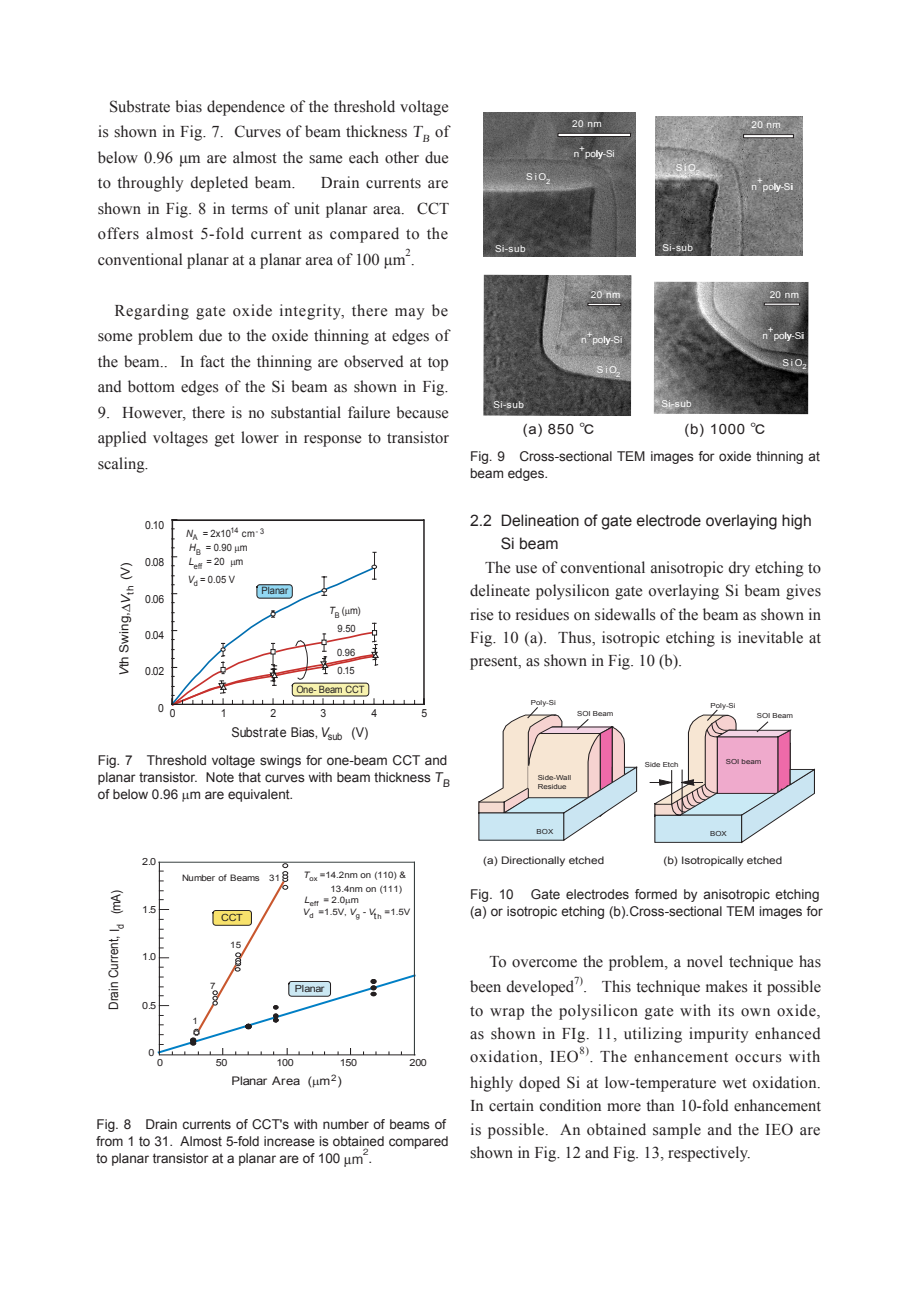
<style>
.page{position:relative;width:919px;height:1289px;background:#fff}
.page>*{position:absolute;margin:0;border:0;box-sizing:border-box;transform-origin:0 0}
.t1{font:16.5px/25.5px "Times New Roman";color:#231f20;text-align:justify}
.t2{font:15.75px "Arial";color:#231f20}
.t3{font:14.25px "Arial";letter-spacing:.045em;color:#231f20;scale:1.05 1}
.t4{font:13.5px/17px "Arial";color:#231f20}
.t5{font:13.35px "Arial";color:#231f20;scale:.93 1}
.t6{font:13.05px "Arial";color:#231f20;scale:.91 1}
.t7{font:12.45px "Arial";color:#231f20;scale:1.07 1}
.t8{font:11.85px "Arial";letter-spacing:-.015em;color:#231f20;scale:1.1 1}
.t9{font:11.1px "Arial";letter-spacing:-.005em;color:#231f20;scale:.93 1}
.t10{font:10.65px "Times New Roman";color:#231f20}
.t11{font:10.35px "Arial";color:#231f20;scale:1.14 1}
.t12{font:10.05px "Arial";color:#231f20;scale:.93 1}
.t13{font:9.9px "Arial";letter-spacing:-.02em;color:#231f20;scale:1.1 1}
.t14{font:9.45px "Arial";letter-spacing:.045em;color:#fff;scale:1.05 1}
.t15{font:8.85px/14.2px "Arial";color:#231f20;scale:1.1 1}
.t16{font:8.85px "Arial";letter-spacing:-.03em;color:#231f20;scale:1.1 1}
.t17{font:500 8.55px "Gothic BBB Pro";color:#231f20}
.t18{font:6.9px/8.4px "Arial";color:#231f20;scale:1.14 1}
.s1{font-style:italic}
.s2{font-family:"Gothic BBB Pro";font-weight:500}
.s3{font-family:"MS Gothic"}
</style>
<div class="page">
<img style="left:484px;top:112px;width:152px;height:145px">
<img style="left:655px;top:117px;width:147px;height:139px">
<div style="left:557px;top:133px;width:73px;height:4px;border:1px solid #231f20"></div>
<div style="left:743px;top:134px;width:50px;height:4px;border:1px solid #231f20"></div>
<img style="left:653px;top:281px;width:155px;height:133px">
<div style="left:763px;top:303px;width:37px;height:3px;border:1px solid #231f20"></div>
<img style="left:483px;top:275px;width:148px;height:141px">
<div style="left:587px;top:303px;width:34px;height:3px;border:1px solid #231f20"></div>
<svg style="left:478px;top:707px;width:336px;height:136px"></svg>
<hr style="left:159px;top:862px;width:1px;height:192px;background:#231f20">
<hr style="left:414px;top:862px;width:1px;height:192px;background:#353d3d">
<hr style="left:160px;top:1054px;width:255px;height:1px;background:#231f20">
<hr style="left:159px;top:861px;width:255px;height:1px;background:#353d3d">
<svg style="left:171px;top:519px;width:253px;height:187px"></svg>
<svg style="left:157px;top:863px;width:259px;height:191px"></svg>
<p class="t1" style="left:98px;top:93px;width:352px;text-indent:11px">Substrate bias dependence of the threshold voltage is shown in Fig. 7. Curves of beam thickness T<sub>B</sub> of below 0.96 μm are almost the same each other due to throughly depleted beam.</p>
<p class="t1" style="left:98px;top:170px;width:353px;text-indent:223px">Drain currents are shown in Fig. 8 in terms of unit planar area. CCT offers almost 5-fold current as compared to the conventional planar at a planar area of 100 μm .</p>
<p class="t10" style="left:405px;top:246px;width:7px">2</p>
<p class="t1" style="left:98px;top:297px;width:352px;text-indent:16px">Regarding gate oxide integrity, there may be some problem due to the oxide thinning at edges of the beam.. In fact the thinning are observed at top and bottom edges of the Si beam as shown in Fig.</p>
<p class="t1" style="left:98px;top:399px;width:352px">9. However, there is no substantial failure because applied voltages get lower in response to transistor scaling.</p>
<p class="t7" style="left:116px;top:676px;width:108px;rotate:-90deg"><span class="s1">V</span>th Swing,∆<span class="s1">V</span><sub>th</sub> (V)</p>
<p class="t9" style="left:145px;top:517px;width:22px">0.10</p>
<p class="t9" style="left:145px;top:554px;width:22px">0.08</p>
<p class="t9" style="left:145px;top:591px;width:22px">0.06</p>
<p class="t9" style="left:145px;top:628px;width:22px">0.04</p>
<p class="t9" style="left:145px;top:664px;width:22px">0.02</p>
<p class="t12" style="left:186px;top:526px;width:85px"><span class="s1">N</span><sub>A</sub> = 2x10<sup>14</sup> cm<sup>-</sup> <sup>3</sup></p>
<p class="t12" style="left:189px;top:541px;width:64px"><span class="s1">H</span><sub>B</sub> = 0.90 m</p>
<p class="t12" style="left:188px;top:573px;width:52px"><span class="s1">V</span><sub>d</sub> = 0.05 V</p>
<p class="t12" style="left:189px;top:555px;width:60px"><span class="s1">L</span><sub>eff</sub> = 20 m</p>
<p class="t12" style="left:261px;top:584px;width:30px">Planar</p>
<p class="t12" style="left:329px;top:604px;width:35px"><span class="s1">T</span><sub>B</sub> ( m)</p>
<p class="t12" style="left:337px;top:622px;width:21px">9.50</p>
<p class="t12" style="left:337px;top:645px;width:21px">0.96</p>
<p class="t12" style="left:337px;top:664px;width:20px">0.15</p>
<p class="t12" style="left:296px;top:682px;width:75px">One- Beam CCT</p>
<p class="t9" style="left:158px;top:701px;width:8px">0</p>
<p class="t9" style="left:170px;top:705px;width:8px">0</p>
<p class="t9" style="left:221px;top:705px;width:8px">1</p>
<p class="t9" style="left:270px;top:705px;width:8px">2</p>
<p class="t9" style="left:320px;top:705px;width:8px">3</p>
<p class="t9" style="left:371px;top:705px;width:8px">4</p>
<p class="t9" style="left:421px;top:705px;width:8px">5</p>
<p class="t5" style="left:231px;top:723px;width:149px">Substrate Bias, <span class="s1">V</span><sub>sub</sub> (V)</p>
<p class="t4" style="left:98px;top:751px;width:355px">Fig. 7 Threshold voltage swings for one-beam CCT and planar transistor. Note that curves with beam thickness T<sub>B </sub>of below 0.96 m are equivalent.</p>
<p class="t6" style="left:105px;top:1009px;width:133px;rotate:-90deg">Drain Current, I<sub>d</sub> (mA)</p>
<p class="t13" style="left:142px;top:854px;width:14px">2.0</p>
<p class="t13" style="left:142px;top:902px;width:14px">1.5</p>
<p class="t13" style="left:142px;top:950px;width:14px">1.0</p>
<p class="t13" style="left:142px;top:998px;width:14px">0.5</p>
<p class="t13" style="left:148px;top:1046px;width:7px">0</p>
<p class="t16" style="left:182px;top:872px;width:72px">Number of Beams</p>
<p class="t13" style="left:221px;top:911px;width:21px">CCT</p>
<p class="t15" style="left:230px;top:937px;width:11px">15</p>
<p class="t15" style="left:269px;top:871px;width:11px">31</p>
<p class="t15" style="left:330px;top:867px;width:70px;text-indent:-27px"><span class="s1">T</span><sub>ox</sub> =14.2nm on (110) &amp;<br>13.4nm on (111)</p>
<p class="t15" style="left:304px;top:892px;width:51px"><span class="s1">L</span><sub>eff</sub> = 2.0 m</p>
<p class="t15" style="left:303px;top:904px;width:99px"><span class="s1">V</span><sub>d</sub> =1.5V, <span class="s1">V</span><sub>g</sub> <span class="s1">- V</span>t <sub>h</sub> =1.5V</p>
<p class="t15" style="left:192px;top:1013px;width:6px">1</p>
<p class="t15" style="left:210px;top:979px;width:6px">7</p>
<p class="t13" style="left:295px;top:981px;width:28px">Planar</p>
<p class="t13" style="left:157px;top:1056px;width:7px">0</p>
<p class="t13" style="left:216px;top:1056px;width:12px">50</p>
<p class="t13" style="left:276px;top:1056px;width:17px">100</p>
<p class="t13" style="left:339px;top:1056px;width:17px">150</p>
<p class="t13" style="left:409px;top:1056px;width:17px">200</p>
<p class="t8" style="left:231px;top:1073px;width:102px">Planar Area ( m <sup>2</sup>)</p>
<p class="t4" style="left:96px;top:1116px;width:354px">Fig. 8 Drain currents of CCT's with number of beams of from 1 to 31. Almost 5-fold increase is obtained compared to planar transistor at a planar are of 100 <span class="s2">m</span> .</p>
<p class="t17" style="left:363px;top:1145px;width:7px">2</p>
<p class="t14" style="left:572px;top:118px;width:30px">20 nm</p>
<p class="t14" style="left:751px;top:118px;width:30px">20 nm</p>
<p class="t14" style="left:526px;top:171px;width:24px">SiO<sub>2</sub></p>
<p class="t14" style="left:579px;top:142px;width:7px">+</p>
<p class="t14" style="left:585px;top:148px;width:30px">poly-Si</p>
<p class="t14" style="left:573px;top:148px;width:7px">n</p>
<p class="t14" style="left:676px;top:162px;width:24px">SiO<sub>2</sub></p>
<p class="t14" style="left:495px;top:243px;width:30px">Si-sub</p>
<p class="t14" style="left:662px;top:242px;width:30px">Si-sub</p>
<p class="t14" style="left:749px;top:174px;width:14px">n+</p>
<p class="t14" style="left:751px;top:180px;width:7px">n</p>
<p class="t14" style="left:763px;top:180px;width:31px">poly-Si</p>
<p class="t14" style="left:591px;top:289px;width:30px">20 nm</p>
<p class="t14" style="left:769px;top:288px;width:30px">20 nm</p>
<p class="t14" style="left:493px;top:399px;width:30px">Si-sub</p>
<p class="t14" style="left:586px;top:328px;width:7px">+</p>
<p class="t14" style="left:592px;top:334px;width:30px">poly-Si</p>
<p class="t14" style="left:581px;top:334px;width:7px">n</p>
<p class="t14" style="left:597px;top:363px;width:24px">SiO<sub>2</sub></p>
<p class="t14" style="left:661px;top:397px;width:30px">Si-sub</p>
<p class="t14" style="left:767px;top:324px;width:7px">+</p>
<p class="t14" style="left:773px;top:329px;width:31px">poly-Si</p>
<p class="t14" style="left:762px;top:329px;width:7px">n</p>
<p class="t14" style="left:782px;top:357px;width:24px">SiO<sub>2</sub></p>
<p class="t3" style="left:523px;top:419px;width:70px">(a) 850 <span class="s3">℃</span></p>
<p class="t3" style="left:684px;top:419px;width:79px">(b) 1000 <span class="s3">℃</span></p>
<p class="t4" style="left:470px;top:448px;width:351px">Fig. 9 Cross-sectional TEM images for oxide thinning at beam edges.</p>
<p class="t2" style="left:470px;top:510px;width:343px">2.2 Delineation of gate electrode overlaying high</p>
<p class="t2" style="left:500px;top:533px;width:59px">Si beam</p>
<p class="t1" style="left:470px;top:555px;width:352px;line-height:23.4px;text-indent:15px">The use of conventional anisotropic dry etching to delineate polysilicon gate overlaying Si beam gives rise to residues on sidewalls of the beam as shown in Fig. 10 (a). Thus, isotropic etching is inevitable at present, as shown in Fig. 10 (b).</p>
<p class="t18" style="left:531px;top:699px;width:23px">Poly-Si</p>
<p class="t18" style="left:577px;top:709px;width:33px">SOI Beam</p>
<p class="t18" style="left:537px;top:773px;width:31px">Side-Wall<br>Residue</p>
<p class="t18" style="left:644px;top:760px;width:31px">Side Etch</p>
<p class="t18" style="left:710px;top:701px;width:23px">Poly-Si</p>
<p class="t18" style="left:756px;top:711px;width:33px">SOI Beam</p>
<p class="t18" style="left:725px;top:757px;width:33px">SOI beam</p>
<p class="t18" style="left:536px;top:827px;width:16px">BOX</p>
<p class="t18" style="left:710px;top:829px;width:16px">BOX</p>
<p class="t11" style="left:483px;top:853px;width:108px">(a) Directionally etched</p>
<p class="t11" style="left:663px;top:853px;width:106px">(b) Isotropically etched</p>
<p class="t4" style="left:470px;top:885px;width:354px;text-align:right">Gate electrodes formed by anisotropic etching<br>(a) or isotropic etching (b).Cross-sectional TEM images for</p>
<p class="t4" style="left:470px;top:885px;width:45px">Fig. 10</p>
<p class="t1" style="left:470px;top:948px;width:352px;text-indent:19px">To overcome the problem, a novel technique has been developed</p>
<p class="t10" style="left:574px;top:973px;width:10px">7)</p>
<p class="t1" style="left:470px;top:974px;width:352px;line-height:23.4px;text-indent:113px">. This technique makes it possible to wrap the polysilicon gate with its own oxide, as shown in FIg. 11, utilizing impurity enhanced oxidation, IEO</p>
<p class="t10" style="left:579px;top:1043px;width:11px">8)</p>
<p class="t1" style="left:470px;top:1043px;width:352px;text-align:right">. The enhancement occurs with<br>highly doped Si at low-temperature wet oxidation.</p>
<p class="t1" style="left:470px;top:1093px;width:352px;line-height:23.4px">In certain condition more than 10-fold enhancement is possible. An obtained sample and the IEO are shown in Fig. 12 and Fig. 13, respectively.</p>
</div>
